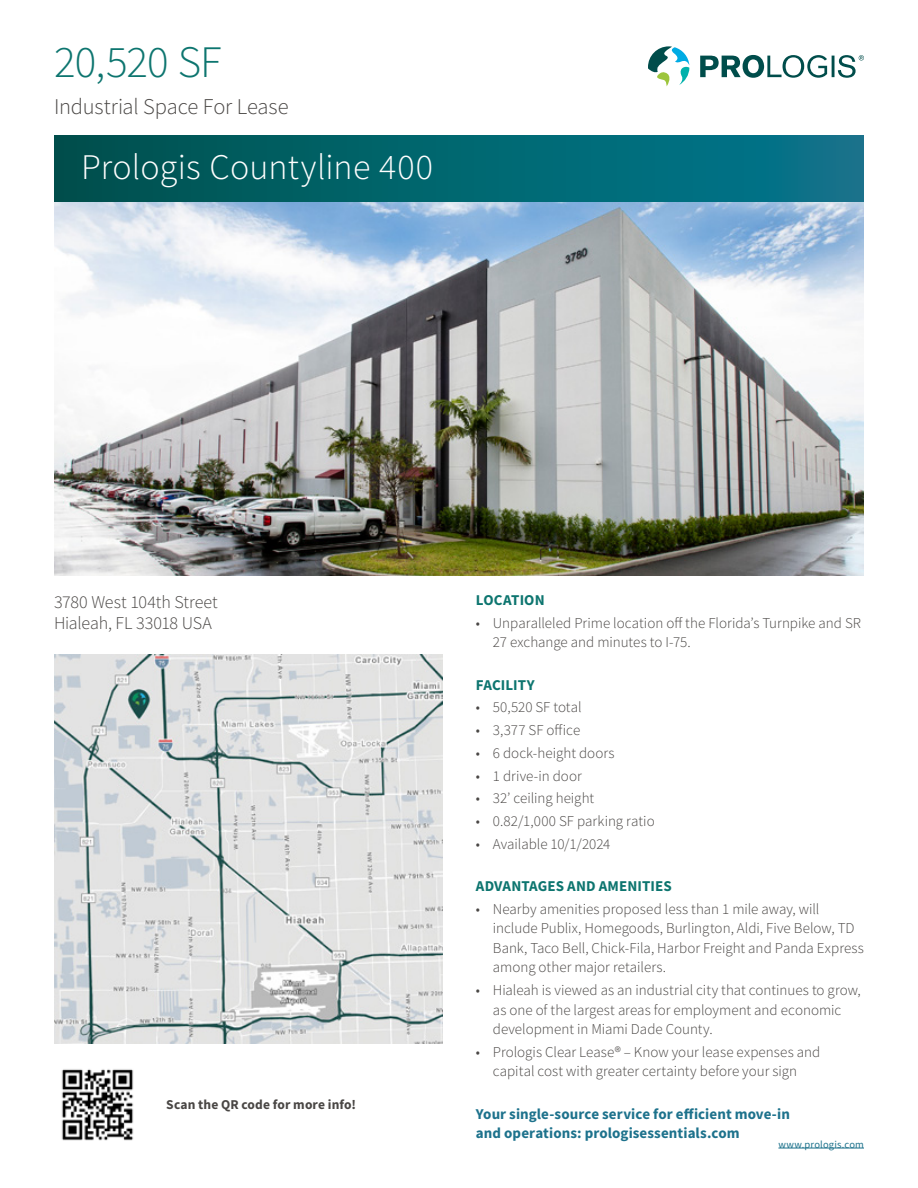
<style>
.page{position:relative;width:918px;height:1188px;background:#fff}
.page>*{position:absolute;margin:0;border:0;box-sizing:border-box;transform-origin:0 0}
.t1{font:300 45px "Source Sans Pro";letter-spacing:-.02em;color:#0d756f}
.t2{font:300 36px "Source Sans Pro";letter-spacing:.005em;color:#fff}
.t3{font:300 22.5px "Source Sans Pro";letter-spacing:-.01em;color:#494644}
.t4{font:300 18px/21.6px "Source Sans Pro";letter-spacing:-.01em;color:#494644}
.t5{font:300 15px/19.5px "Source Sans Pro";color:#494644}
.t6{font:700 15px/19.5px "Source Sans Pro";letter-spacing:.005em;color:#1d728c}
.t7{font:700 15px "Source Sans Pro";letter-spacing:.005em;color:#0d756f}
.t8{font:700 13.5px "Source Sans Pro";letter-spacing:.01em;color:#494644}
.t9{font:10.5px "Source Sans Pro";letter-spacing:.015em;color:#1d728c}
</style>
<div class="page">
<svg style="left:54px;top:135px;width:810px;height:67px;background:#01646e"></svg>
<svg style="left:648px;top:46px;width:41px;height:40px"></svg>
<svg style="left:700px;top:55px;width:164px;height:23px"></svg>
<hr style="left:778px;top:1148px;width:86px;height:1px;background:#1d728c">
<img style="left:54px;top:655px;width:388px;height:389px">
<img style="left:54px;top:202px;width:810px;height:374px">
<img style="left:61px;top:1069px;width:73px;height:72px">
<h1 class="t1" style="left:54px;top:34px;width:169px">20,520 SF</h1>
<h3 class="t3" style="left:54px;top:93px;width:236px">Industrial Space For Lease</h3>
<h2 class="t2" style="left:81px;top:145px;width:354px">Prologis Countyline 400</h2>
<p class="t4" style="left:54px;top:591px;width:165px">3780 West 104th Street<br>Hialeah, FL 33018 USA</p>
<p class="t7" style="left:476px;top:590px;width:70px">LOCATION</p>
<p class="t5" style="left:493px;top:613px;width:370px;text-indent:-17px">• Unparalleled Prime location off the Florida’s Turnpike and SR<br>27 exchange and minutes to I-75.</p>
<p class="t7" style="left:476px;top:675px;width:60px">FACILITY</p>
<p class="t5" style="left:476px;top:698px;width:107px">• 50,520 SF total</p>
<p class="t5" style="left:476px;top:720px;width:106px">• 3,377 SF office</p>
<p class="t5" style="left:476px;top:743px;width:140px">• 6 dock-height doors</p>
<p class="t5" style="left:476px;top:766px;width:107px">• 1 drive-in door</p>
<p class="t5" style="left:476px;top:789px;width:120px">• 32’ ceiling height</p>
<p class="t5" style="left:476px;top:811px;width:180px">• 0.82/1,000 SF parking ratio</p>
<p class="t5" style="left:476px;top:834px;width:136px">• Available 10/1/2024</p>
<p class="t7" style="left:476px;top:876px;width:197px">ADVANTAGES AND AMENITIES</p>
<p class="t5" style="left:493px;top:899px;width:373px;text-indent:-17px">• Nearby amenities proposed less than 1 mile away, will include Publix, Homegoods, Burlington, Aldi, Five Below, TD Bank, Taco Bell, Chick-Fila, Harbor Freight and Panda Express among other major retailers.</p>
<p class="t5" style="left:493px;top:980px;width:370px;text-indent:-17px">• Hialeah is viewed as an industrial city that continues to grow, as one of the largest areas for employment and economic development in Miami Dade County.</p>
<p class="t5" style="left:476px;top:1042px;width:346px;text-align:center">• Prologis Clear Lease® – Know your lease expenses and capital cost with greater certainty before your sign</p>
<p class="t6" style="left:476px;top:1104px;width:316px">Your single-source service for efficient move-in and operations: prologisessentials.com</p>
<p class="t8" style="left:166px;top:1096px;width:191px">Scan the QR code for more info!</p>
<p class="t9" style="left:778px;top:1137px;width:87px">www.prologis.com</p>
</div>
